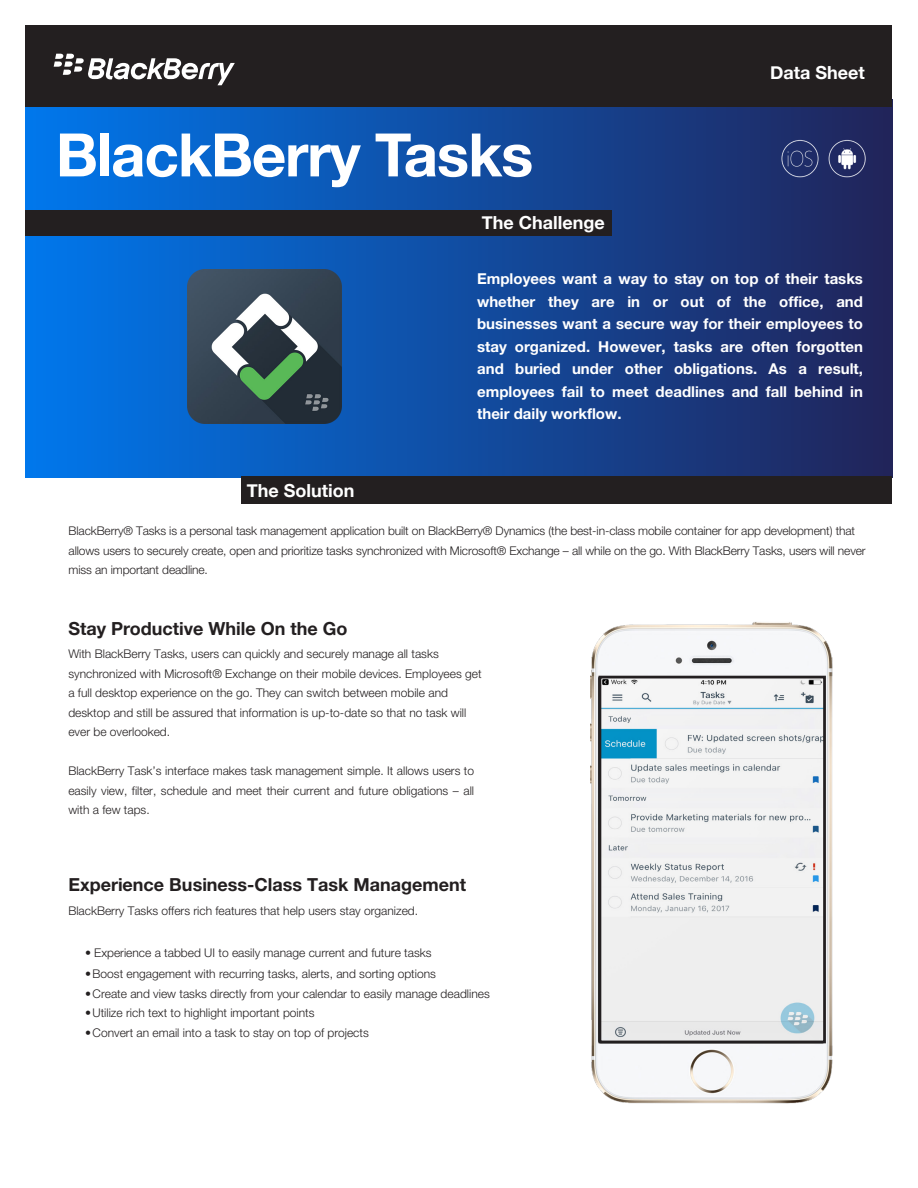
<style>
.page{position:relative;width:918px;height:1188px;background:#fff}
.page>*{position:absolute;margin:0;border:0;box-sizing:border-box;transform-origin:0 0}
.t1{font:700 60px "Helvetica Neue";letter-spacing:-.02em;color:#fff}
.t2{font:700 18px "Helvetica Neue LT Std";color:#231f20}
.t3{font:700 18px "Helvetica Neue";color:#fff}
.t4{font:700 18px "Helvetica Neue";color:#231f20}
.t5{font:700 15px/22.5px "Helvetica Neue LT Std";color:#fff;text-align:justify}
.t6{font:300 12px/19.5px "Helvetica Neue LT Std";color:#231f20}
</style>
<div class="page">
<div style="left:26px;top:99px;width:866px;height:378px;background:linear-gradient(to right,#0077ec,#212459)"></div>
<div style="left:26px;top:26px;width:866px;height:81px;background:#231f20"></div>
<svg style="left:54px;top:54px;width:181px;height:31px"></svg>
<div style="left:242px;top:476px;width:650px;height:28px;background:#231f20"></div>
<div style="left:26px;top:210px;width:586px;height:26px;background:#231f20"></div>
<img style="left:766px;top:126px;width:104px;height:65px">
<img style="left:591px;top:622px;width:242px;height:482px">
<img style="left:603px;top:680px;width:219px;height:359px">
<div style="left:599px;top:676px;width:227px;height:367px;border:3px solid #231f20"></div>
<img style="left:187px;top:269px;width:154px;height:154px">
<p class="t1" style="left:56px;top:108px;width:479px">BlackBerry Tasks</p>
<p class="t3" style="left:482px;top:208px;width:124px">The Challenge</p>
<p class="t3" style="left:770px;top:58px;width:96px">Data Sheet</p>
<p class="t5" style="left:477px;top:267px;width:387px">Employees want a way to stay on top of their tasks whether they are in or out of the office, and businesses want a secure way for their employees to stay organized. However, tasks are often forgotten and buried under other obligations. As a result, employees fail to meet deadlines and fall behind in their daily workflow.</p>
<p class="t3" style="left:247px;top:476px;width:109px">The Solution</p>
<p class="t6" style="left:69px;top:521px;width:799px">BlackBerry® Tasks is a personal task management application built on BlackBerry® Dynamics (the best-in-class mobile container for app development) that allows users to securely create, open and prioritize tasks synchronized with Microsoft® Exchange – all while on the go. With BlackBerry Tasks, users will never miss an important deadline.</p>
<h2 class="t4" style="left:68px;top:614px;width:281px">Stay Productive While On the Go</h2>
<p class="t6" style="left:68px;top:644px;width:415px">With BlackBerry Tasks, users can quickly and securely manage all tasks synchronized with Microsoft® Exchange on their mobile devices. Employees get a full desktop experience on the go. They can switch between mobile and desktop and still be assured that information is up-to-date so that no task will ever be overlooked.</p>
<p class="t6" style="left:68px;top:761px;width:407px;text-align:justify">BlackBerry Task’s interface makes task management simple. It allows users to easily view, filter, schedule and meet their current and future obligations – all with a few taps.</p>
<h2 class="t2" style="left:68px;top:874px;width:399px">Experience Business-Class Task Management</h2>
<p class="t6" style="left:68px;top:901px;width:351px">BlackBerry Tasks offers rich features that help users stay organized.</p>
<p class="t6" style="left:85px;top:943px;width:348px">• Experience a tabbed UI to easily manage current and future tasks</p>
<p class="t6" style="left:85px;top:964px;width:352px">•Boost engagement with recurring tasks, alerts, and sorting options</p>
<p class="t6" style="left:85px;top:983px;width:406px">•Create and view tasks directly from your calendar to easily manage deadlines</p>
<p class="t6" style="left:85px;top:1003px;width:231px">•Utilize rich text to highlight important points</p>
<p class="t6" style="left:85px;top:1022px;width:285px">•Convert an email into a task to stay on top of projects</p>
</div>
